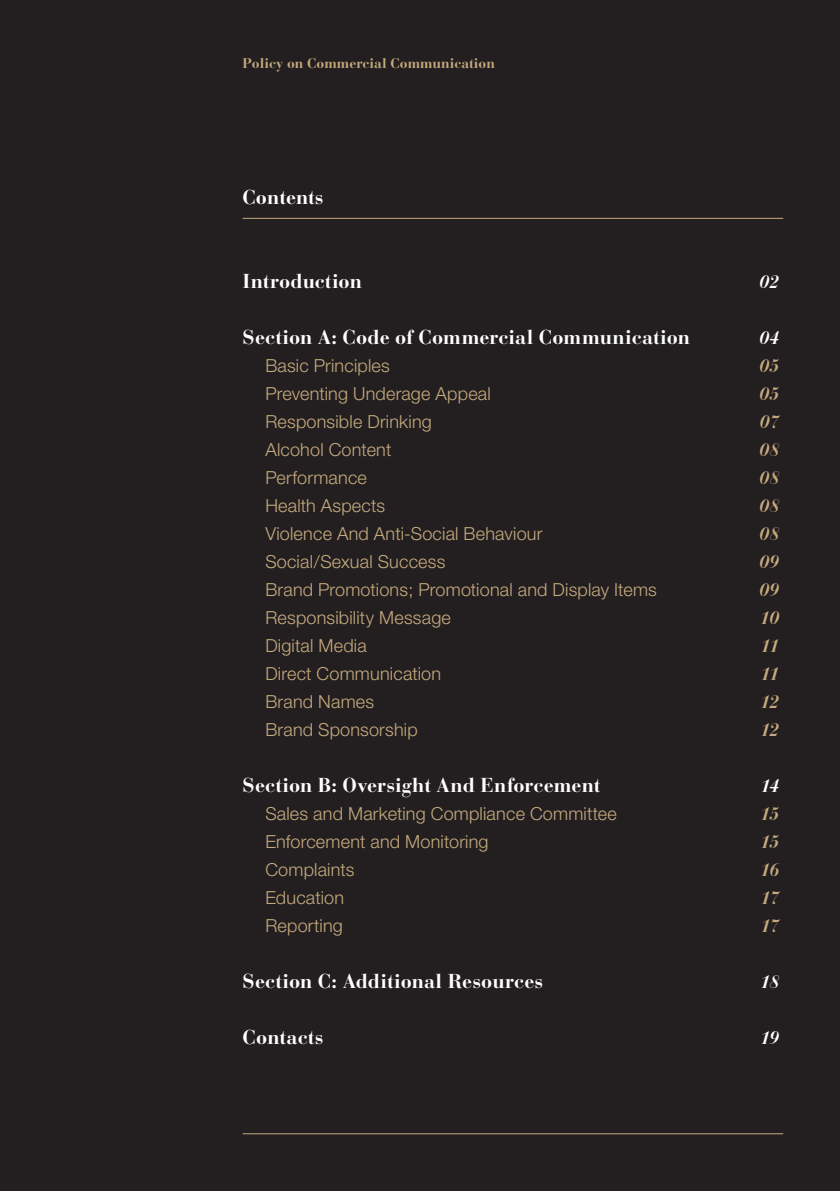
<style>
.page{position:relative;width:840px;height:1191px;background:#fff}
.page>*{position:absolute;margin:0;border:0;box-sizing:border-box;transform-origin:0 0}
.Contents{font:700 20px "Bauer Bodoni";letter-spacing:.005em;color:#fff}
.Contents-2{font:300 18px "Helvetica Neue";letter-spacing:.01em;color:#c5aa7e}
.Contents-3{font:italic 700 18px "Bauer Bodoni";letter-spacing:-.035em;color:#c5aa7e}
.Contents-4{font:italic 700 18px "Bauer Bodoni";letter-spacing:-.05em;color:#fff}
.t1{font:700 14px "Bauer Bodoni";color:#c5aa7e}
</style>
<div class="page">
<div style="left:0;top:0;width:839px;height:1191px;background:#231f20"></div>
<hr style="left:242px;top:218px;width:540px;height:1px;background:#c5aa7e">
<hr style="left:242px;top:1133px;width:540px;height:1px;background:#c5aa7e">
<p class="t1" style="left:242px;top:54px;width:254px">Policy on Commercial Communication</p>
<p class="Contents" style="left:242px;top:185px;width:83px">Contents</p>
<p class="Contents" style="left:242px;top:269px;width:121px">Introduction</p>
<p class="Contents-4" style="left:759px;top:270px;width:22px">02</p>
<p class="Contents" style="left:242px;top:325px;width:448px">Section A: Code of Commercial Communication</p>
<p class="Contents-4" style="left:759px;top:326px;width:22px">04</p>
<p class="Contents-2" style="left:265px;top:354px;width:126px">Basic Principles</p>
<p class="Contents-3" style="left:759px;top:354px;width:22px">05</p>
<p class="Contents-2" style="left:265px;top:382px;width:227px">Preventing Underage Appeal</p>
<p class="Contents-3" style="left:759px;top:382px;width:22px">05</p>
<p class="Contents-2" style="left:265px;top:410px;width:168px">Responsible Drinking</p>
<p class="Contents-3" style="left:759px;top:410px;width:21px">07</p>
<p class="Contents-2" style="left:265px;top:438px;width:127px">Alcohol Content</p>
<p class="Contents-3" style="left:759px;top:438px;width:22px">08</p>
<p class="Contents-2" style="left:265px;top:466px;width:103px">Performance</p>
<p class="Contents-3" style="left:759px;top:466px;width:22px">08</p>
<p class="Contents-2" style="left:265px;top:494px;width:121px">Health Aspects</p>
<p class="Contents-3" style="left:759px;top:494px;width:22px">08</p>
<p class="Contents-2" style="left:265px;top:522px;width:278px">Violence And Anti-Social Behaviour</p>
<p class="Contents-3" style="left:759px;top:522px;width:22px">08</p>
<p class="Contents-2" style="left:265px;top:550px;width:182px">Social/Sexual Success</p>
<p class="Contents-3" style="left:759px;top:550px;width:22px">09</p>
<p class="Contents-2" style="left:265px;top:578px;width:393px">Brand Promotions; Promotional and Display Items</p>
<p class="Contents-3" style="left:759px;top:578px;width:22px">09</p>
<p class="Contents-2" style="left:265px;top:606px;width:187px">Responsibility Message</p>
<p class="Contents-3" style="left:759px;top:606px;width:21px">10</p>
<p class="Contents-2" style="left:265px;top:634px;width:103px">Digital Media</p>
<p class="Contents-3" style="left:760px;top:634px;width:20px">11</p>
<p class="Contents-2" style="left:265px;top:662px;width:177px">Direct Communication</p>
<p class="Contents-3" style="left:760px;top:662px;width:20px">11</p>
<p class="Contents-2" style="left:265px;top:690px;width:110px">Brand Names</p>
<p class="Contents-3" style="left:759px;top:690px;width:21px">12</p>
<p class="Contents-2" style="left:265px;top:718px;width:154px">Brand Sponsorship</p>
<p class="Contents-3" style="left:759px;top:718px;width:21px">12</p>
<p class="Contents" style="left:242px;top:773px;width:359px">Section B: Oversight And Enforcement</p>
<p class="Contents-4" style="left:760px;top:774px;width:20px">14</p>
<p class="Contents-2" style="left:265px;top:802px;width:353px">Sales and Marketing Compliance Committee</p>
<p class="Contents-3" style="left:760px;top:802px;width:21px">15</p>
<p class="Contents-2" style="left:265px;top:830px;width:225px">Enforcement and Monitoring</p>
<p class="Contents-3" style="left:760px;top:830px;width:21px">15</p>
<p class="Contents-2" style="left:265px;top:858px;width:91px">Complaints</p>
<p class="Contents-3" style="left:760px;top:858px;width:21px">16</p>
<p class="Contents-2" style="left:265px;top:886px;width:80px">Education</p>
<p class="Contents-3" style="left:760px;top:886px;width:20px">17</p>
<p class="Contents-2" style="left:265px;top:914px;width:79px">Reporting</p>
<p class="Contents-3" style="left:760px;top:914px;width:20px">17</p>
<p class="Contents" style="left:242px;top:969px;width:302px">Section C: Additional Resources</p>
<p class="Contents-4" style="left:760px;top:970px;width:21px">18</p>
<p class="Contents" style="left:242px;top:1025px;width:82px">Contacts</p>
<p class="Contents-4" style="left:760px;top:1026px;width:21px">19</p>
</div>
